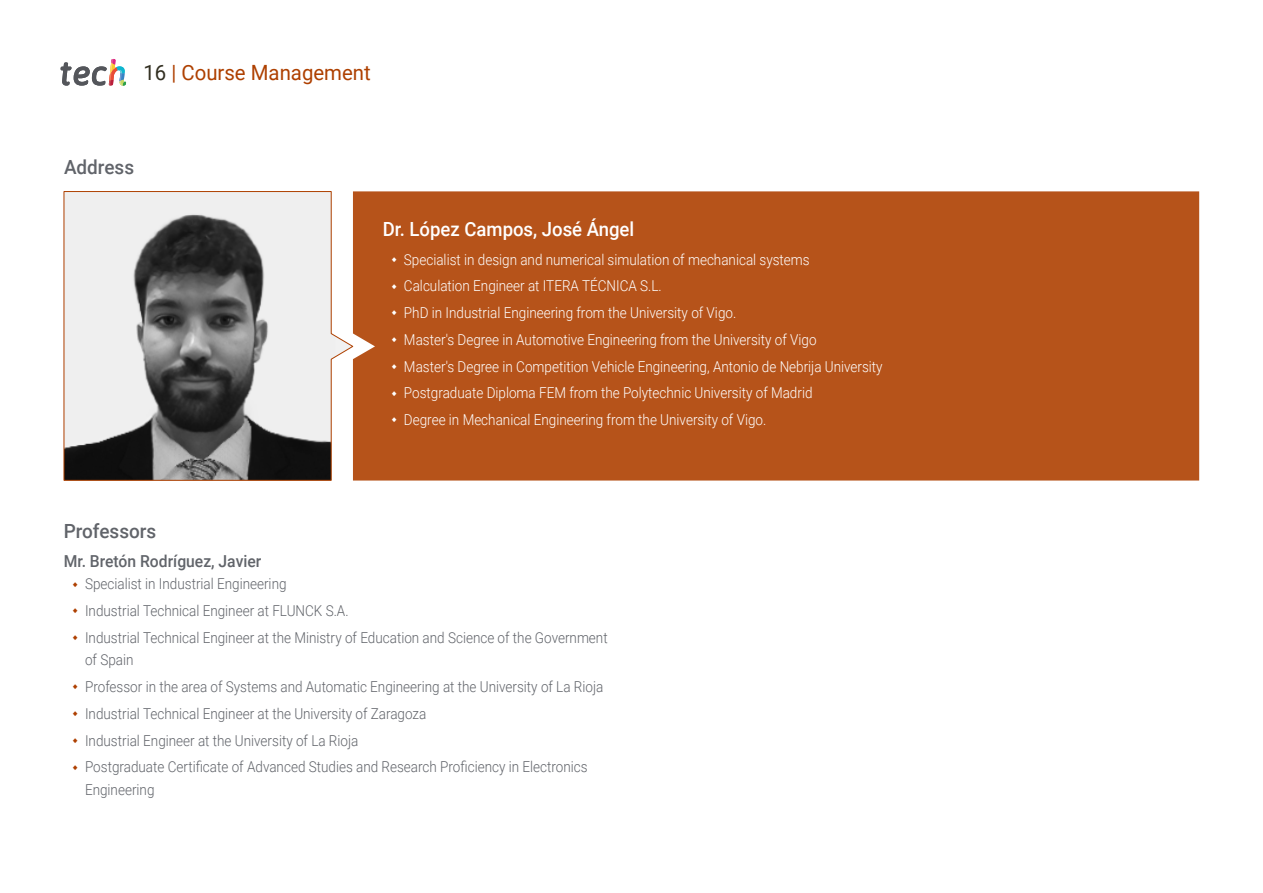
<style>
.page{position:relative;width:1263px;height:893px;background:#fff}
.page>*{position:absolute;margin:0;border:0;box-sizing:border-box;transform-origin:0 0}
.t1{font:21px "Roboto";color:#ae4000}
.t2{font:500 19.5px "Roboto";color:#fff;scale:.95 1}
.t3{font:500 19.5px "Roboto";color:#61646a}
.t4{font:500 16.5px "Roboto";color:#61646a;scale:.95 1}
.t5{font:300 15px/26.7px "Roboto";color:#61646a;scale:.9 1}
.t6{font:300 15px/26.7px "Roboto";color:#fff;scale:.9 1}
.s1{color:#312e20}
</style>
<div class="page">
<div style="left:353px;top:191px;width:846px;height:290px;background:#b6531a"></div>
<svg style="left:64px;top:191px;width:289px;height:290px"></svg>
<svg style="left:61px;top:59px;width:65px;height:27px"></svg>
<svg style="left:392px;top:257px;width:5px;height:5px"></svg>
<svg style="left:392px;top:284px;width:5px;height:5px"></svg>
<svg style="left:392px;top:310px;width:5px;height:5px"></svg>
<svg style="left:392px;top:337px;width:5px;height:5px"></svg>
<svg style="left:392px;top:364px;width:5px;height:5px"></svg>
<svg style="left:392px;top:391px;width:5px;height:5px"></svg>
<svg style="left:392px;top:417px;width:5px;height:5px"></svg>
<h1 class="t1" style="left:144px;top:57px;width:229px"><span class="s1">16</span> | Course Management</h1>
<h2 class="t3" style="left:64px;top:154px;width:72px">Address</h2>
<h2 class="t2" style="left:383px;top:215px;width:266px">Dr. López Campos, José Ángel</h2>
<p class="t6" style="left:404px;top:245px;width:533px">Specialist in design and numerical simulation of mechanical systems<br>Calculation Engineer at ITERA TÉCNICA S.L.<br>PhD in Industrial Engineering from the University of Vigo.<br>Master's Degree in Automotive Engineering from the University of Vigo<br>Master's Degree in Competition Vehicle Engineering, Antonio de Nebrija University Postgraduate Diploma FEM from the Polytechnic University of Madrid<br>Degree in Mechanical Engineering from the University of Vigo.</p>
<h2 class="t3" style="left:64px;top:517px;width:94px">Professors</h2>
<p class="t4" style="left:64px;top:550px;width:209px">Mr. Bretón Rodríguez, Javier</p>
<p class="t5" style="left:85px;top:570px;width:582px">Specialist in Industrial Engineering<br>Industrial Technical Engineer at FLUNCK S.A.<br>Industrial Technical Engineer at the Ministry of Education and Science of the Government</p>
<p class="t5" style="left:85px;top:646px;width:577px">of Spain<br>Professor in the area of Systems and Automatic Engineering at the University of La Rioja Industrial Technical Engineer at the University of Zaragoza<br>Industrial Engineer at the University of La Rioja<br>Postgraduate Certificate of Advanced Studies and Research Proficiency in Electronics</p>
<p class="t5" style="left:85px;top:776px;width:79px">Engineering</p>
</div>
